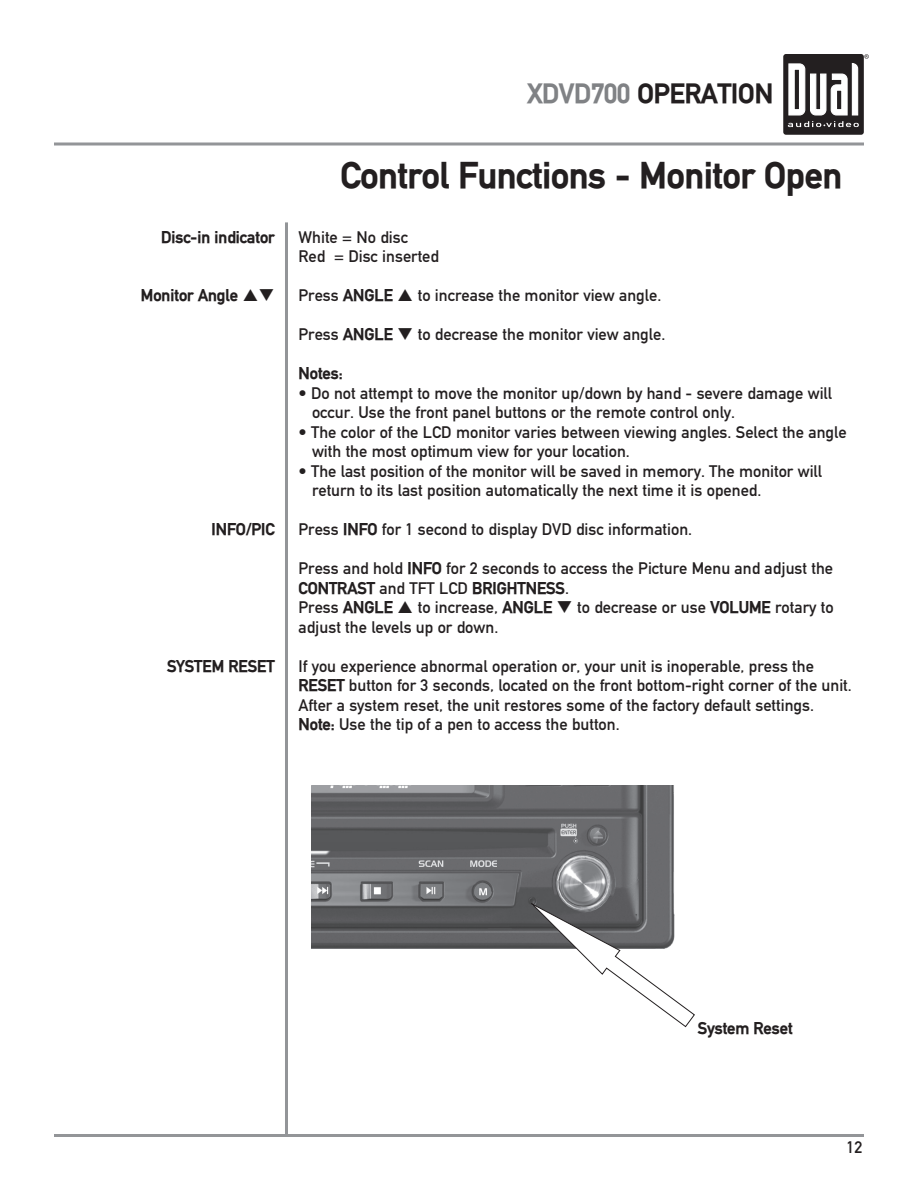
<style>
.page{position:relative;width:918px;height:1188px;background:#fff}
.page>*{position:absolute;margin:0;border:0;box-sizing:border-box;transform-origin:0 0}
.t1{font:700 36px "DIN Mittelschrift";color:#231f20}
.t2{font:700 27px "DIN Mittelschrift";color:#231f20}
.t3{font:16.5px/19.5px "DIN Mittelschrift";color:#231f20}
.t4{font:700 16.5px "DIN Mittelschrift";color:#231f20}
.s1{color:#808285}
.s2{font-weight:700}
</style>
<div class="page">
<div style="left:783px;top:54px;width:81px;height:81px;background:#231f20;border-radius:3px"></div>
<svg style="left:788px;top:54px;width:81px;height:73px"></svg>
<hr style="left:54px;top:143px;width:810px;height:3px;background:#939598">
<hr style="left:54px;top:1134px;width:810px;height:3px;background:#939598">
<hr style="left:285px;top:222px;width:3px;height:912px;background:#939598">
<img style="left:312px;top:785px;width:362px;height:164px">
<svg style="left:532px;top:903px;width:163px;height:124px"></svg>
<h2 class="t2" style="left:528px;top:77px;width:247px"><span class="s1">XDVD700</span> OPERATION</h2>
<p class="t4" style="left:161px;top:227px;width:115px">Disc-in indicator</p>
<p class="t4" style="left:141px;top:286px;width:118px">Monitor Angle ❑</p>
<p class="t4" style="left:212px;top:520px;width:65px">INFO/PIC</p>
<p class="t4" style="left:167px;top:656px;width:109px">SYSTEM RESET</p>
<h1 class="t1" style="left:340px;top:154px;width:503px">Control Functions - Monitor Open</h1>
<p class="t3" style="left:298px;top:227px;width:142px">White = No disc<br>Red = Disc inserted</p>
<p class="t3" style="left:298px;top:286px;width:96px">Press <span class="s2">ANGLE</span></p>
<p class="t3" style="left:418px;top:286px;width:245px">to increase the monitor view angle.</p>
<p class="t3" style="left:298px;top:325px;width:368px">Press <span class="s2">ANGLE</span> ❑ to decrease the monitor view angle.</p>
<p class="t4" style="left:298px;top:364px;width:46px">Notes:</p>
<p class="t3" style="left:312px;top:383px;width:522px;text-indent:-14px">• Do not attempt to move the monitor up/down by hand - severe damage will occur. Use the front panel buttons or the remote control only.</p>
<p class="t3" style="left:312px;top:422px;width:536px;text-indent:-14px">• The color of the LCD monitor varies between viewing angles. Select the angle with the most optimum view for your location.</p>
<p class="t3" style="left:312px;top:461px;width:512px;text-indent:-14px">• The last position of the monitor will be saved in memory. The monitor will return to its last position automatically the next time it is opened.</p>
<p class="t3" style="left:298px;top:520px;width:395px">Press <span class="s2">INFO</span> for 1 second to display DVD disc information.</p>
<p class="t3" style="left:298px;top:559px;width:536px">Press and hold <span class="s2">INFO</span> for 2 seconds to access the Picture Menu and adjust the<br><span class="s2">CONTRAST</span> and TFT LCD <span class="s2">BRIGHTNESS</span>.<br>Press <span class="s2">ANGLE</span></p>
<p class="t3" style="left:299px;top:598px;width:537px;text-indent:119px">to increase, <span class="s2">ANGLE</span> ❑ to decrease or use <span class="s2">VOLUME</span> rotary to adjust the levels up or down.</p>
<p class="t3" style="left:298px;top:656px;width:555px">If you experience abnormal operation or, your unit is inoperable, press the <span class="s2">RESET</span> button for 3 seconds, located on the front bottom-right corner of the unit.<br>After a system reset, the unit restores some of the factory default settings.<br><span class="s2">Note:</span> Use the tip of a pen to access the button.</p>
<p class="t4" style="left:698px;top:1018px;width:96px">System Reset</p>
<p class="t3" style="left:847px;top:1138px;width:16px">12</p>
</div>
